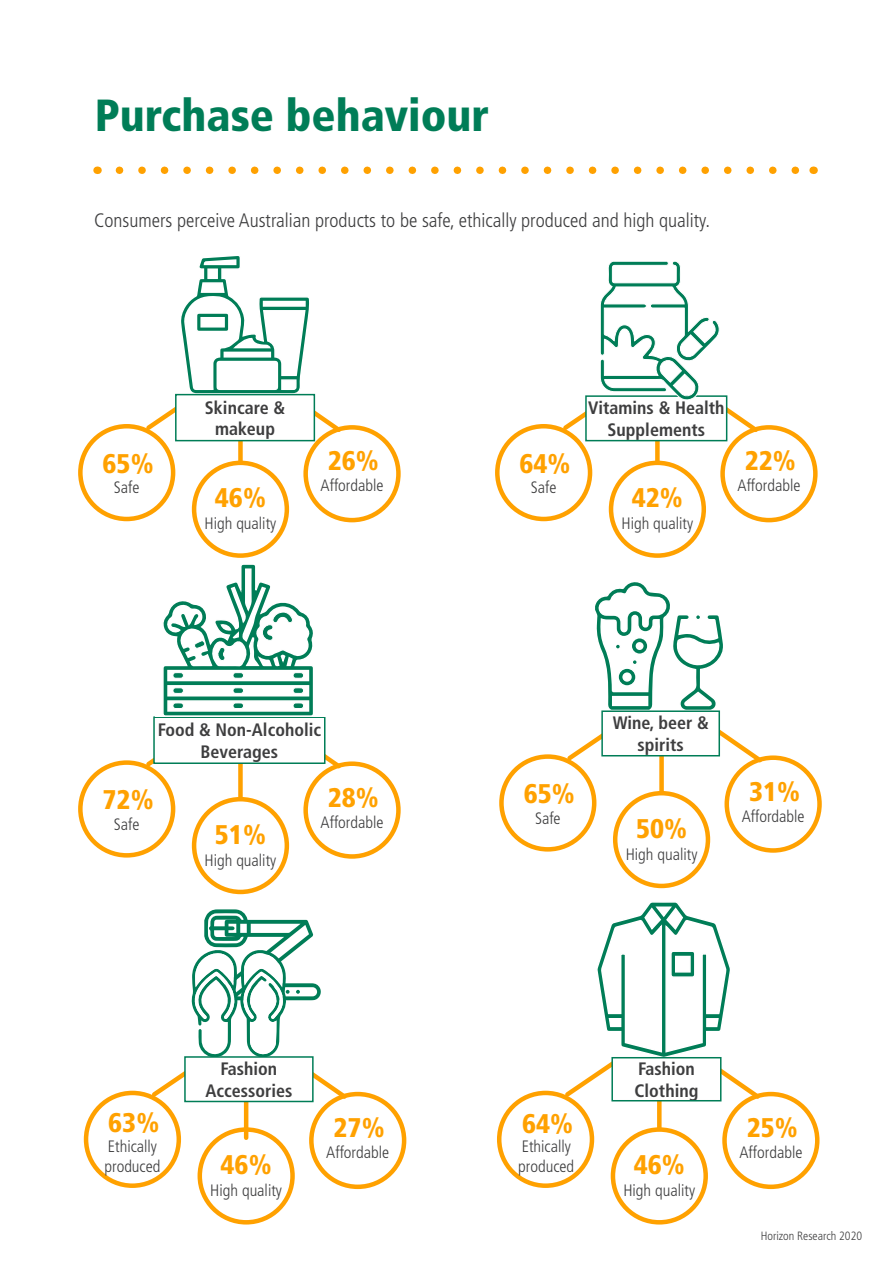
<style>
.page{position:relative;width:893px;height:1263px;background:#fff}
.page>*{position:absolute;margin:0;border:0;box-sizing:border-box;transform-origin:0 0}
.t1{font:900 condensed 45px "Frutiger LT Std";color:#007d57}
.t2{font:900 condensed 27px "Frutiger LT Std";color:#ffa100}
.t3{font:300 condensed 19.5px "Frutiger LT Std";color:#3e3e3f}
.t4{font:700 condensed 18px/21.6px "Frutiger LT Std";color:#3e3e3f;text-align:center}
.t5{font:300 condensed 16.5px/19.8px "Frutiger LT Std";color:#3e3e3f}
.t6{font:300 condensed 12px "Frutiger LT Std";color:#3e3e3f}
</style>
<div class="page">
<div style="left:657px;top:1030px;width:5px;height:108px;background:#ffa100"></div>
<div style="left:497px;top:1091px;width:97px;height:97px;border:4px solid #ffa100;border-radius:50%"></div>
<div style="left:722px;top:1092px;width:97px;height:97px;border:4px solid #ffa100;border-radius:50%"></div>
<div style="left:613px;top:1129px;width:93px;height:93px;background:#fff;border-radius:50%"></div>
<div style="left:611px;top:1127px;width:97px;height:97px;border:4px solid #ffa100;border-radius:50%"></div>
<div style="left:84px;top:1091px;width:97px;height:97px;border:4px solid #ffa100;border-radius:50%"></div>
<div style="left:309px;top:1092px;width:97px;height:97px;border:4px solid #ffa100;border-radius:50%"></div>
<div style="left:198px;top:1127px;width:97px;height:97px;border:4px solid #ffa100;border-radius:50%"></div>
<hr style="left:244px;top:1030px;width:4px;height:108px;background:#ffa100">
<div style="left:78px;top:760px;width:97px;height:97px;border:4px solid #ffa100;border-radius:50%"></div>
<div style="left:303px;top:761px;width:98px;height:98px;border:4px solid #ffa100;border-radius:50%"></div>
<div style="left:192px;top:797px;width:97px;height:97px;border:4px solid #ffa100;border-radius:50%"></div>
<div style="left:499px;top:754px;width:97px;height:97px;border:4px solid #ffa100;border-radius:50%"></div>
<div style="left:724px;top:755px;width:98px;height:98px;border:4px solid #ffa100;border-radius:50%"></div>
<div style="left:655px;top:363px;width:5px;height:108px;background:#ffa100"></div>
<div style="left:495px;top:424px;width:97px;height:97px;border:4px solid #ffa100;border-radius:50%"></div>
<div style="left:720px;top:425px;width:98px;height:97px;border:4px solid #ffa100;border-radius:50%"></div>
<div style="left:611px;top:463px;width:93px;height:93px;background:#fff;border-radius:50%"></div>
<div style="left:609px;top:461px;width:97px;height:97px;border:4px solid #ffa100;border-radius:50%"></div>
<div style="left:78px;top:424px;width:97px;height:97px;border:4px solid #ffa100;border-radius:50%"></div>
<div style="left:303px;top:425px;width:98px;height:97px;border:4px solid #ffa100;border-radius:50%"></div>
<div style="left:192px;top:461px;width:97px;height:97px;border:4px solid #ffa100;border-radius:50%"></div>
<svg style="left:119px;top:167px;width:681px;height:7px"></svg>
<svg style="left:561px;top:553px;width:205px;height:550px"></svg>
<div style="left:631px;top:659px;width:7px;height:6px;border:2px solid #fff;border-radius:50%"></div>
<svg style="left:148px;top:909px;width:203px;height:194px"></svg>
<div style="left:586px;top:396px;width:141px;height:45px;background:#fff"></div>
<div style="left:585px;top:395px;width:142px;height:46px;border:2px solid #007d57"></div>
<div style="left:602px;top:711px;width:117px;height:45px;background:#fff"></div>
<div style="left:601px;top:710px;width:119px;height:46px;border:2px solid #007d57"></div>
<div style="left:185px;top:1057px;width:128px;height:44px;background:#fff"></div>
<div style="left:184px;top:1056px;width:130px;height:46px;border:2px solid #007d57"></div>
<div style="left:612px;top:1058px;width:109px;height:43px;background:#fff"></div>
<div style="left:611px;top:1057px;width:110px;height:44px;border:2px solid #007d57"></div>
<svg style="left:142px;top:256px;width:203px;height:205px"></svg>
<svg style="left:142px;top:564px;width:203px;height:233px"></svg>
<div style="left:176px;top:395px;width:138px;height:46px;background:#fff"></div>
<div style="left:175px;top:394px;width:140px;height:47px;border:2px solid #007d57"></div>
<svg style="left:559px;top:261px;width:203px;height:175px"></svg>
<p class="t1" style="left:95px;top:88px;width:396px">Purchase behaviour</p>
<p class="t3" style="left:94px;top:210px;width:618px">Consumers perceive Australian products to be safe, ethically produced and high quality.</p>
<p class="t2" style="left:103px;top:447px;width:53px">65%</p>
<p class="t5" style="left:114px;top:478px;width:27px">Safe</p>
<p class="t4" style="left:205px;top:397px;width:82px">Skincare &amp; makeup</p>
<p class="t2" style="left:215px;top:482px;width:53px">46%</p>
<p class="t5" style="left:205px;top:514px;width:73px">High quality</p>
<p class="t2" style="left:328px;top:445px;width:53px">26%</p>
<p class="t5" style="left:321px;top:476px;width:64px">Affordable</p>
<p class="t2" style="left:519px;top:447px;width:53px">64%</p>
<p class="t5" style="left:531px;top:478px;width:27px">Safe</p>
<p class="t4" style="left:588px;top:397px;width:138px">Vitamins &amp; Health<br>Supplements</p>
<p class="t2" style="left:632px;top:482px;width:53px">42%</p>
<p class="t5" style="left:621px;top:514px;width:73px">High quality</p>
<p class="t2" style="left:745px;top:445px;width:53px">22%</p>
<p class="t5" style="left:737px;top:476px;width:64px">Affordable</p>
<p class="t4" style="left:158px;top:719px;width:165px">Food &amp; Non-Alcoholic<br>Beverages</p>
<p class="t4" style="left:613px;top:712px;width:98px">Wine, beer &amp; spirits</p>
<p class="t2" style="left:103px;top:784px;width:53px">72%</p>
<p class="t5" style="left:114px;top:814px;width:27px">Safe</p>
<p class="t2" style="left:215px;top:818px;width:53px">51%</p>
<p class="t5" style="left:205px;top:850px;width:73px">High quality</p>
<p class="t2" style="left:328px;top:781px;width:53px">28%</p>
<p class="t5" style="left:321px;top:812px;width:64px">Affordable</p>
<p class="t2" style="left:524px;top:778px;width:53px">65%</p>
<p class="t5" style="left:535px;top:808px;width:27px">Safe</p>
<p class="t2" style="left:636px;top:812px;width:53px">50%</p>
<p class="t5" style="left:626px;top:844px;width:73px">High quality</p>
<p class="t2" style="left:749px;top:775px;width:53px">31%</p>
<p class="t5" style="left:742px;top:806px;width:64px">Affordable</p>
<p class="t2" style="left:108px;top:1106px;width:53px">63%</p>
<p class="t5" style="left:104px;top:1137px;width:57px">Ethically produced</p>
<p class="t4" style="left:205px;top:1058px;width:88px">Fashion<br>Accessories</p>
<p class="t4" style="left:635px;top:1058px;width:65px;text-align:left">Fashion<br>Clothing</p>
<p class="t2" style="left:221px;top:1148px;width:53px">46%</p>
<p class="t5" style="left:210px;top:1180px;width:73px">High quality</p>
<p class="t2" style="left:334px;top:1111px;width:53px">27%</p>
<p class="t5" style="left:326px;top:1142px;width:64px">Affordable</p>
<p class="t2" style="left:522px;top:1107px;width:53px">64%</p>
<p class="t5" style="left:518px;top:1136px;width:57px">Ethically produced</p>
<p class="t2" style="left:634px;top:1148px;width:53px">46%</p>
<p class="t5" style="left:623px;top:1180px;width:73px">High quality</p>
<p class="t2" style="left:747px;top:1111px;width:53px">25%</p>
<p class="t5" style="left:739px;top:1142px;width:64px">Affordable</p>
<p class="t6" style="left:761px;top:1229px;width:103px">Horizon Research 2020</p>
</div>
